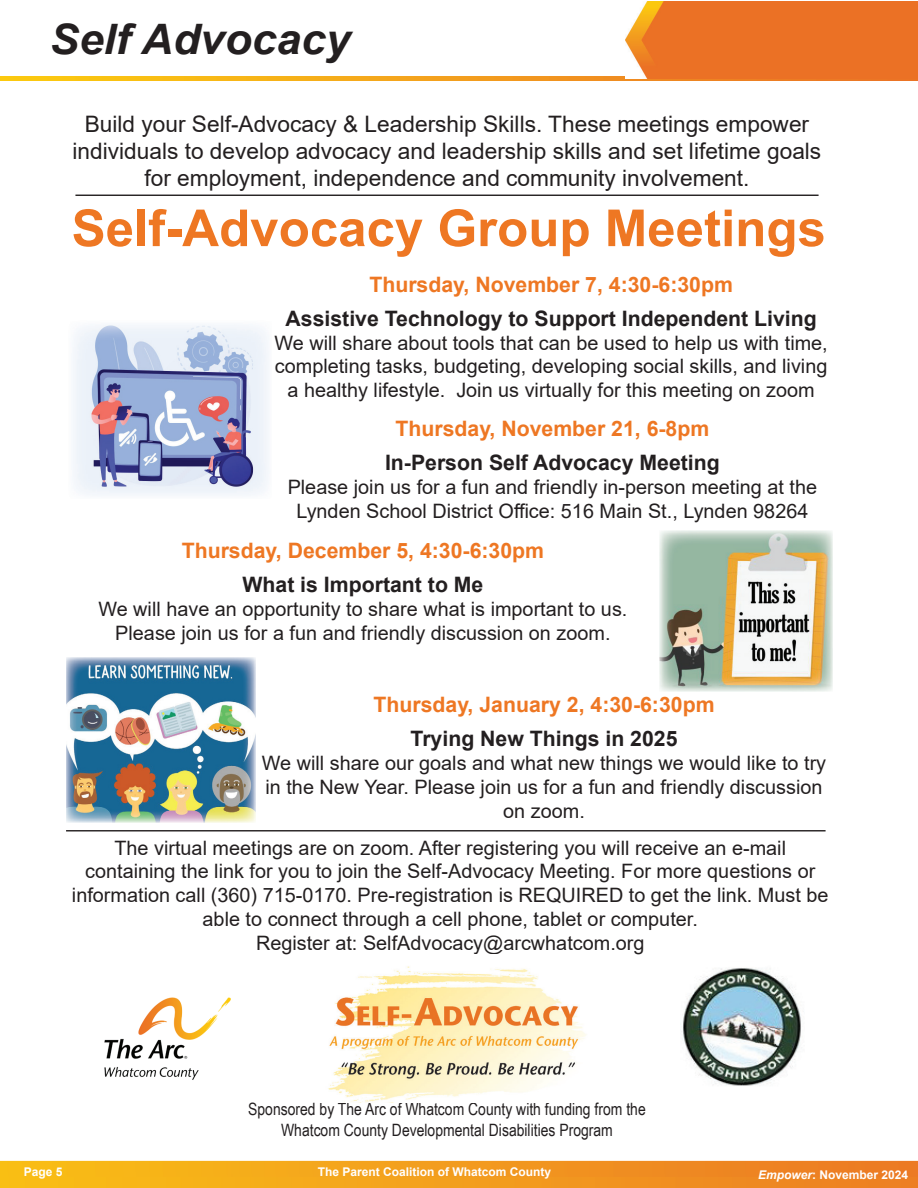
<style>
.page{position:relative;width:918px;height:1188px;background:#fff}
.page>*{position:absolute;margin:0;border:0;box-sizing:border-box;transform-origin:0 0}
.t1{font:700 51px "Arial";color:#ee7723}
.t2{font:italic 700 42px "Arial";color:#231f20;scale:1.05 1}
.t3{font:22.65px/27.2px "Arial";color:#231f20;text-align:center}
.t4{font:700 21.3px "Arial";color:#ee7723}
.t5{font:700 21.3px "Arial";color:#231f20}
.t6{font:19.8px/23.9px "Arial";color:#231f20;text-align:center}
.t7{font:16.95px/20.4px "Arial Narrow";color:#231f20;text-align:center}
.t8{font:700 12px "Arial";color:#fff}
.s1{font-style:italic}
</style>
<div class="page">
<img style="left:184px;top:1174px;width:734px;height:14px">
<div style="left:0;top:1177px;width:184px;height:11px;background:#f8b916"></div>
<img style="left:0;top:1161px;width:918px;height:13px">
<img style="left:0;top:1174px;width:184px;height:3px">
<img style="left:0;top:76px;width:918px;height:5px">
<img style="left:626px;top:1px;width:292px;height:77px">
<img style="left:73px;top:325px;width:195px;height:170px">
<img style="left:104px;top:997px;width:127px;height:83px">
<img style="left:682px;top:968px;width:119px;height:118px">
<hr style="left:75px;top:195px;width:744px;height:1px;background:#231f20">
<hr style="left:66px;top:830px;width:760px;height:1px;background:#231f20">
<img style="left:328px;top:966px;width:258px;height:137px">
<img style="left:660px;top:531px;width:173px;height:160px">
<img style="left:66px;top:658px;width:189px;height:164px">
<h2 class="t2" style="left:50px;top:11px;width:288px">Self Advocacy</h2>
<p class="t3" style="left:73px;top:110px;width:750px">Build your Self-Advocacy &amp; Leadership Skills. These meetings empower individuals to develop advocacy and leadership skills and set lifetime goals for employment, independence and community involvement.</p>
<h1 class="t1" style="left:72px;top:192px;width:756px">Self-Advocacy Group Meetings</h1>
<p class="t4" style="left:369px;top:269px;width:365px">Thursday, November 7, 4:30-6:30pm</p>
<p class="t5" style="left:286px;top:303px;width:533px">Assistive Technology to Support Independent Living</p>
<p class="t6" style="left:274px;top:331px;width:555px">We will share about tools that can be used to help us with time, completing tasks, budgeting, developing social skills, and living a healthy lifestyle. Join us virtually for this meeting on zoom</p>
<p class="t4" style="left:395px;top:414px;width:315px">Thursday, November 21, 6-8pm</p>
<p class="t5" style="left:385px;top:448px;width:336px">In-Person Self Advocacy Meeting</p>
<p class="t6" style="left:288px;top:475px;width:531px">Please join us for a fun and friendly in-person meeting at the<br>Lynden School District Office: 516 Main St., Lynden 98264</p>
<p class="t4" style="left:182px;top:536px;width:364px">Thursday, December 5, 4:30-6:30pm</p>
<p class="t5" style="left:242px;top:570px;width:242px">What is Important to Me</p>
<p class="t6" style="left:98px;top:597px;width:531px">We will have an opportunity to share what is important to us.<br>Please join us for a fun and friendly discussion on zoom.</p>
<p class="t4" style="left:374px;top:690px;width:343px">Thursday, January 2, 4:30-6:30pm</p>
<p class="t5" style="left:411px;top:724px;width:269px">Trying New Things in 2025</p>
<p class="t6" style="left:262px;top:751px;width:566px">We will share our goals and what new things we would like to try in the New Year. Please join us for a fun and friendly discussion on zoom.</p>
<p class="t6" style="left:72px;top:836px;width:758px">The virtual meetings are on zoom. After registering you will receive an e-mail containing the link for you to join the Self-Advocacy Meeting. For more questions or information call (360) 715-0170. Pre-registration is REQUIRED to get the link. Must be able to connect through a cell phone, tablet or computer.<br>Register at: SelfAdvocacy@arcwhatcom.org</p>
<p class="t7" style="left:248px;top:1098px;width:399px">Sponsored by The Arc of Whatcom County with funding from the<br>Whatcom County Developmental Disabilities Program</p>
<p class="t8" style="left:24px;top:1164px;width:40px">Page 5</p>
<p class="t8" style="left:318px;top:1164px;width:235px">The Parent Coalition of Whatcom County</p>
<p class="t8" style="left:758px;top:1166px;width:152px"><span class="s1">Empower</span>: November 2024</p>
</div>
